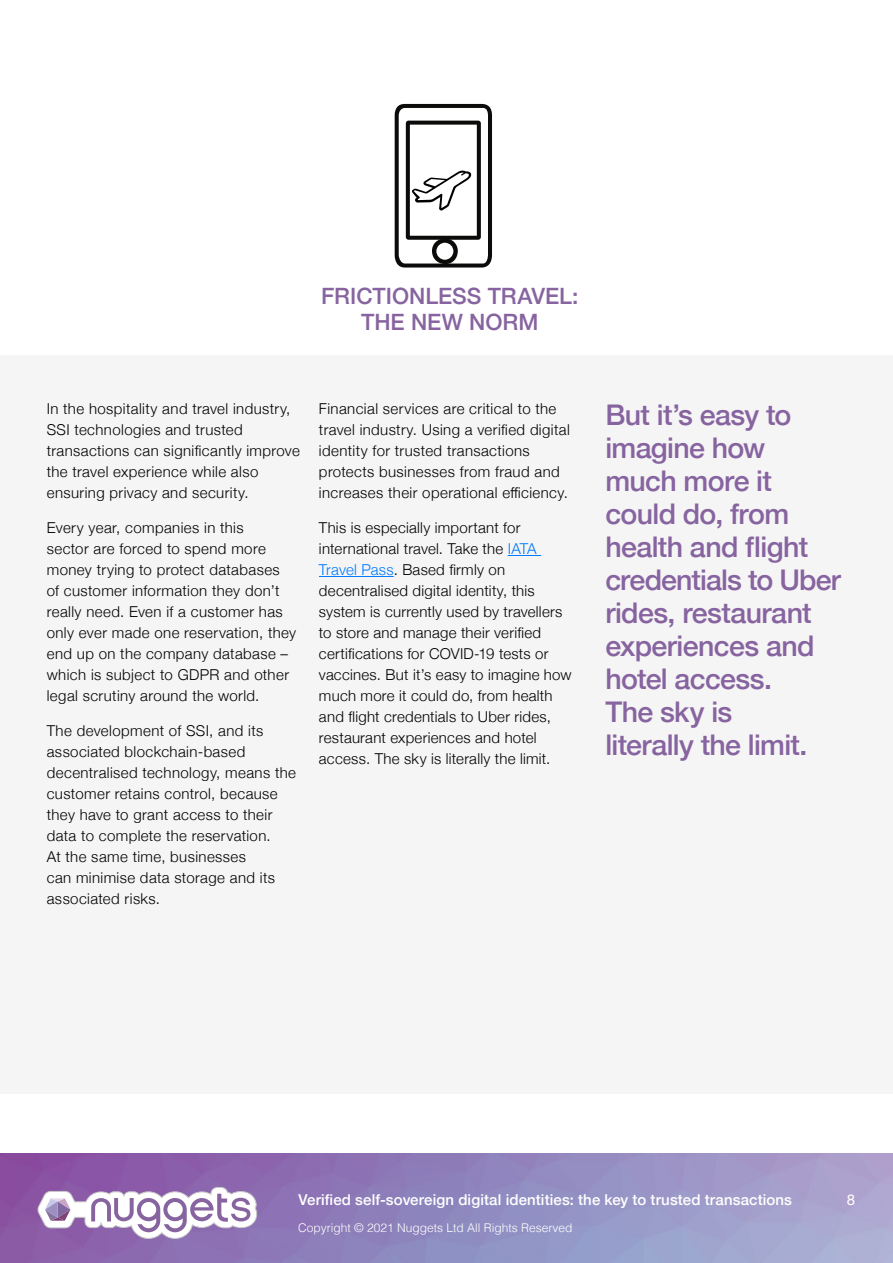
<style>
.page{position:relative;width:893px;height:1263px;background:#fff}
.page>*{position:absolute;margin:0;border:0;box-sizing:border-box;transform-origin:0 0}
.Body1{font:500 28.5px/33px "Helvetica Neue";letter-spacing:-.025em;color:#8764a0}
.Header2{font:500 22.5px/25.5px "Helvetica Neue";color:#8764a0;text-align:center}
.Body1-2{font:300 15px/21px "Helvetica Neue";letter-spacing:.025em;color:#000}
.t1{font:500 15px "Helvetica Neue";letter-spacing:.01em;color:#fff}
.t2{font:15px "Helvetica Neue";color:#fff}
.t3{font:300 12px "Helvetica";color:#fff}
.s1{color:#007aff}
</style>
<div class="page">
<img style="left:0;top:1154px;width:893px;height:109px">
<svg style="left:37px;top:1187px;width:220px;height:52px"></svg>
<div style="left:0;top:355px;width:893px;height:738px;background:#f5f5f5"></div>
<hr style="left:508px;top:555px;width:33px;height:1px;background:#007aff">
<hr style="left:319px;top:576px;width:75px;height:1px;background:#007aff">
<svg style="left:395px;top:104px;width:97px;height:163px"></svg>
<p class="Header2" style="left:321px;top:282px;width:259px">FRICTIONLESS TRAVEL:<br>THE NEW NORM</p>
<p class="Body1-2" style="left:47px;top:397px;width:255px">In the hospitality and travel industry, SSI technologies and trusted transactions can significantly improve the travel experience while also ensuring privacy and security.</p>
<p class="Body1-2" style="left:47px;top:516px;width:251px">Every year, companies in this<br>sector are forced to spend more money trying to protect databases<br>of customer information they don’t really need. Even if a customer has only ever made one reservation, they end up on the company database – which is subject to GDPR and other legal scrutiny around the world.</p>
<p class="Body1-2" style="left:47px;top:718px;width:251px">The development of SSI, and its associated blockchain-based decentralised technology, means the customer retains control, because they have to grant access to their data to complete the reservation.<br>At the same time, businesses<br>can minimise data storage and its associated risks.</p>
<p class="Body1-2" style="left:319px;top:397px;width:252px">Financial services are critical to the travel industry. Using a verified digital identity for trusted transactions protects businesses from fraud and increases their operational efficiency.</p>
<p class="Body1-2" style="left:319px;top:516px;width:254px">This is especially important for international travel. Take the <span class="s1">IATA Travel Pass</span>. Based firmly on decentralised digital identity, this system is currently used by travellers to store and manage their verified certifications for COVID-19 tests or vaccines. But it’s easy to imagine how much more it could do, from health and flight credentials to Uber rides, restaurant experiences and hotel access. The sky is literally the limit.</p>
<p class="Body1" style="left:605px;top:396px;width:237px">But it’s easy to imagine how much more it could do, from health and flight credentials to Uber rides, restaurant experiences and hotel access.<br>The sky is<br>literally the limit.</p>
<p class="t1" style="left:298px;top:1187px;width:495px">Verified self-sovereign digital identities: the key to trusted transactions</p>
<p class="t2" style="left:847px;top:1189px;width:10px">8</p>
<p class="t3" style="left:298px;top:1217px;width:276px">Copyright © 2021 Nuggets Ltd All Rights Reserved</p>
</div>
